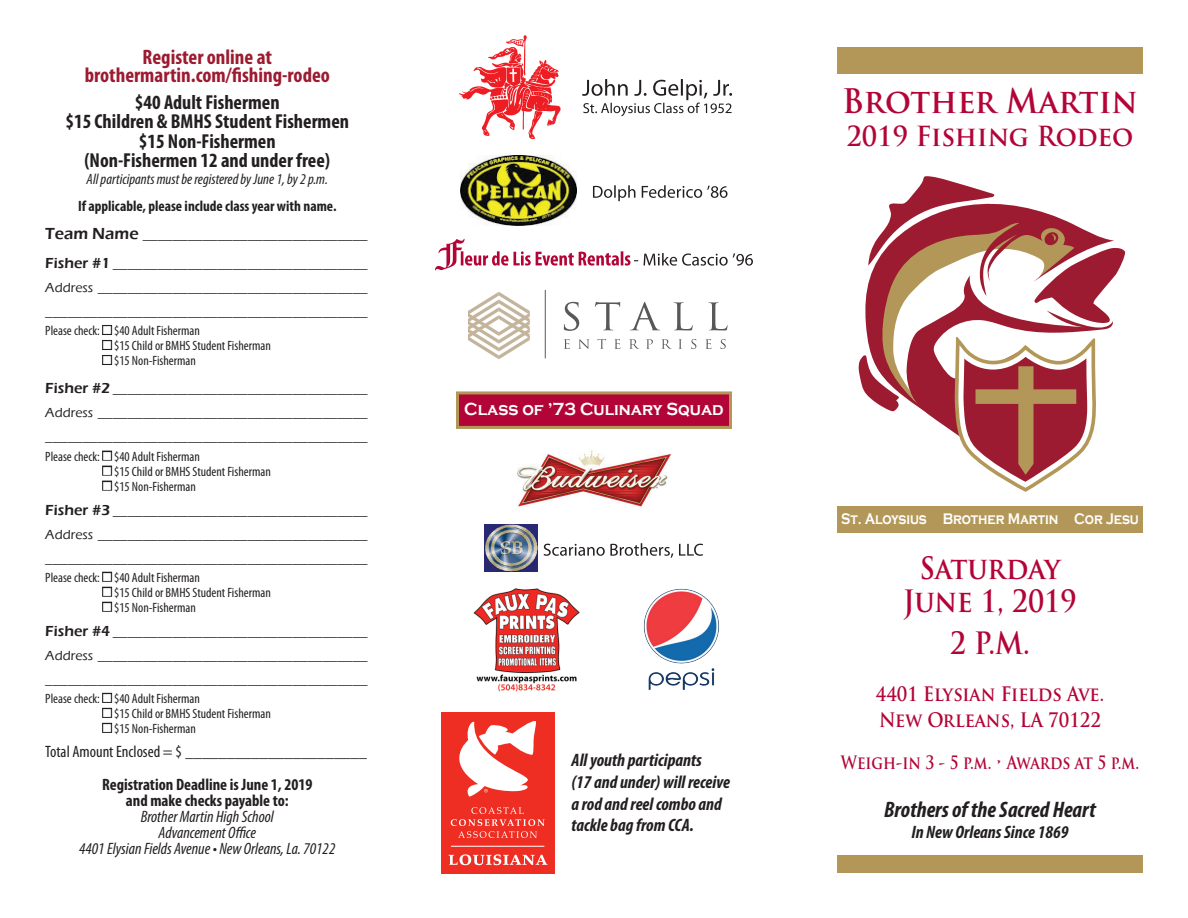
<style>
.page{position:relative;width:1188px;height:918px;background:#fff}
.page>*{position:absolute;margin:0;border:0;box-sizing:border-box;transform-origin:0 0}
.t1{font:700 33px "Trajan Pro";color:#b30437;scale:.95 1}
.t2{font:700 30px/33px "Trajan Pro";color:#b30437;text-align:center;scale:.9 1}
.t3{font:700 27px "Trajan Pro";color:#b30437;scale:.95 1}
.t4{font:italic 700 condensed 22.5px "Myriad Pro";color:#231f20}
.t5{font:700 condensed 21px/18px "Myriad Pro";color:#9c1b30;text-align:center}
.t6{font:700 condensed 20.25px/19.5px "Myriad Pro";color:#231f20;text-align:center}
.t7{font:700 19.5px/25.5px "Trajan Pro";color:#b30437;scale:.9 1}
.t8{font:italic 700 condensed 18px/21.6px "Myriad Pro";color:#231f20}
.t9{font:700 18px "Trajan Pro";color:#b30437;scale:.83 1}
.t10{font:700 18px "Copperplate Gothic";color:#fff;scale:.9 1}
.t11{font:italic condensed 16.5px/15.8px "Myriad Pro";color:#231f20;text-align:center}
.t12{font:700 condensed 16.5px/15.8px "Myriad Pro";color:#231f20;text-align:center}
.t13{font:condensed 16.5px "Myriad Pro";color:#231f20}
.t14{font:700 15.75px "Copperplate Gothic";letter-spacing:-.005em;color:#fff;scale:.82 1}
.t15{font:condensed 15px/24px "Myriad Pro";color:#231f20;text-align:justify}
.t16{font:italic condensed 15px "Myriad Pro";color:#231f20}
.t17{font:condensed 13.5px "Myriad Pro";color:#231f20}
.s1{font-weight:700}
.s2{font-family:"Eras ITC";font-weight:600;font-stretch:normal;font-size:16.5px}
.s3{font-family:"Eras ITC";font-weight:600;font-stretch:normal}
.s4{font-family:"Eras ITC";font-weight:500;font-stretch:normal;font-size:13.5px}
.s5{color:#fff}
</style>
<div class="page">
<div style="left:837px;top:47px;width:306px;height:27px;background:#b39758"></div>
<div style="left:837px;top:855px;width:306px;height:18px;background:#b39758"></div>
<div style="left:837px;top:506px;width:306px;height:27px;background:#b39758"></div>
<svg style="left:435px;top:239px;width:318px;height:31px"></svg>
<img style="left:517px;top:450px;width:154px;height:57px">
<img style="left:643px;top:588px;width:76px;height:102px">
<svg style="left:593px;top:185px;width:135px;height:16px"></svg>
<img style="left:460px;top:155px;width:117px;height:70px">
<svg style="left:582px;top:79px;width:150px;height:37px"></svg>
<img style="left:459px;top:35px;width:102px;height:105px">
<img style="left:473px;top:588px;width:107px;height:104px">
<svg style="left:544px;top:543px;width:159px;height:15px"></svg>
<img style="left:485px;top:524px;width:52px;height:48px">
<svg style="left:456px;top:391px;width:276px;height:38px;background:#b3213f"></svg>
<div style="left:441px;top:712px;width:113px;height:162px;background:#ee2e22"></div>
<svg style="left:451px;top:807px;width:94px;height:31px"></svg>
<svg style="left:459px;top:721px;width:77px;height:76px"></svg>
<svg style="left:449px;top:854px;width:98px;height:11px"></svg>
<hr style="left:451px;top:846px;width:93px;height:1px;background:#fff">
<svg style="left:564px;top:339px;width:6px;height:10px"></svg>
<svg style="left:578px;top:339px;width:11px;height:10px"></svg>
<svg style="left:597px;top:339px;width:9px;height:10px"></svg>
<svg style="left:614px;top:339px;width:6px;height:10px"></svg>
<svg style="left:629px;top:339px;width:11px;height:10px"></svg>
<svg style="left:646px;top:339px;width:7px;height:10px"></svg>
<svg style="left:662px;top:339px;width:10px;height:10px"></svg>
<svg style="left:679px;top:339px;width:3px;height:10px"></svg>
<svg style="left:691px;top:339px;width:5px;height:10px"></svg>
<svg style="left:705px;top:339px;width:6px;height:10px"></svg>
<svg style="left:720px;top:339px;width:6px;height:10px"></svg>
<svg style="left:564px;top:302px;width:15px;height:29px"></svg>
<svg style="left:595px;top:302px;width:25px;height:28px"></svg>
<svg style="left:630px;top:302px;width:30px;height:28px"></svg>
<svg style="left:674px;top:302px;width:19px;height:28px"></svg>
<svg style="left:709px;top:302px;width:19px;height:28px"></svg>
<svg style="left:468px;top:292px;width:62px;height:67px"></svg>
<hr style="left:545px;top:290px;width:1px;height:68px;background:#57585a">
<svg style="left:859px;top:176px;width:267px;height:316px"></svg>
<div style="left:102px;top:325px;width:10px;height:10px;border:2px solid #231f20"></div>
<div style="left:102px;top:340px;width:10px;height:10px;border:2px solid #231f20"></div>
<div style="left:102px;top:355px;width:10px;height:10px;border:2px solid #231f20"></div>
<div style="left:102px;top:451px;width:10px;height:10px;border:2px solid #231f20"></div>
<div style="left:102px;top:466px;width:10px;height:10px;border:2px solid #231f20"></div>
<div style="left:102px;top:481px;width:10px;height:10px;border:2px solid #231f20"></div>
<div style="left:102px;top:572px;width:10px;height:10px;border:2px solid #231f20"></div>
<div style="left:102px;top:587px;width:10px;height:10px;border:2px solid #231f20"></div>
<div style="left:102px;top:602px;width:10px;height:10px;border:2px solid #231f20"></div>
<div style="left:102px;top:693px;width:10px;height:10px;border:2px solid #231f20"></div>
<div style="left:102px;top:708px;width:10px;height:10px;border:2px solid #231f20"></div>
<div style="left:102px;top:723px;width:10px;height:10px;border:2px solid #231f20"></div>
<h3 class="t5" style="left:85px;top:48px;width:247px">Register online at brothermartin.com/fishing-rodeo</h3>
<h3 class="t6" style="left:65px;top:93px;width:285px">$40 Adult Fishermen<br>$15 Children &amp; BMHS Student Fishermen $15 Non-Fishermen<br>(Non-Fishermen 12 and under free)</h3>
<p class="t16" style="left:87px;top:171px;width:243px">All participants must be registered by June 1, by 2 p.m.</p>
<p class="t15" style="left:45px;top:192px;width:324px;line-height:28.5px;text-align:center"><span class="s1">If applicable, please include class year with name.<br></span><span class="s2">Team Name</span> ______________________________<br><span class="s3">Fisher #1</span> __________________________________</p>
<p class="t15" style="left:45px;top:275px;width:324px"><span class="s4">Address</span> ____________________________________ ___________________________________________</p>
<p class="t17" style="left:45px;top:323px;width:156px">Please check: <span class="s5">■</span> $40 Adult Fisherman</p>
<p class="t17" style="left:102px;top:338px;width:170px"><span class="s5">■</span> $15 Child or BMHS Student Fisherman</p>
<p class="t17" style="left:102px;top:353px;width:95px"><span class="s5">■</span> $15 Non-Fisherman</p>
<p class="t15" style="left:45px;top:377px;width:324px"><span class="s3">Fisher #2</span> __________________________________ <span class="s4">Address</span> ____________________________________ ___________________________________________</p>
<p class="t17" style="left:45px;top:449px;width:156px">Please check: <span class="s5">■</span> $40 Adult Fisherman</p>
<p class="t17" style="left:102px;top:464px;width:170px"><span class="s5">■</span> $15 Child or BMHS Student Fisherman</p>
<p class="t17" style="left:102px;top:479px;width:95px"><span class="s5">■</span> $15 Non-Fisherman</p>
<p class="t15" style="left:45px;top:498px;width:324px"><span class="s3">Fisher #3</span> __________________________________ <span class="s4">Address</span> ____________________________________ ___________________________________________</p>
<p class="t17" style="left:45px;top:570px;width:156px">Please check: <span class="s5">■</span> $40 Adult Fisherman</p>
<p class="t17" style="left:102px;top:585px;width:170px"><span class="s5">■</span> $15 Child or BMHS Student Fisherman</p>
<p class="t17" style="left:102px;top:600px;width:95px"><span class="s5">■</span> $15 Non-Fisherman</p>
<p class="t15" style="left:45px;top:619px;width:324px"><span class="s3">Fisher #4</span> __________________________________ <span class="s4">Address</span> ____________________________________ ___________________________________________</p>
<p class="t17" style="left:45px;top:691px;width:156px">Please check: <span class="s5">■</span> $40 Adult Fisherman</p>
<p class="t17" style="left:102px;top:706px;width:170px"><span class="s5">■</span> $15 Child or BMHS Student Fisherman</p>
<p class="t17" style="left:102px;top:721px;width:95px"><span class="s5">■</span> $15 Non-Fisherman</p>
<p class="t13" style="left:45px;top:742px;width:323px">Total Amount Enclosed = $ ______________________</p>
<p class="t12" style="left:102px;top:777px;width:212px">Registration Deadline is June 1, 2019 and make checks payable to:</p>
<p class="t11" style="left:79px;top:809px;width:258px">Brother Martin High School<br>Advancement Office<br>4401 Elysian Fields Avenue • New Orleans, La. 70122</p>
<p class="t10" style="left:464px;top:399px;width:290px">Class of ’73 Culinary Squad</p>
<p class="t8" style="left:572px;top:750px;width:160px">All youth participants<br>(17 and under) will receive a rod and reel combo and tackle bag from CCA.</p>
<h1 class="t1" style="left:842px;top:81px;width:313px">Brother Martin</h1>
<h3 class="t3" style="left:847px;top:120px;width:304px">2019 Fishing Rodeo</h3>
<p class="t14" style="left:841px;top:510px;width:364px">St. Aloysius Brother Martin Cor Jesu</p>
<h2 class="t2" style="left:903px;top:552px;width:194px">Saturday<br>June 1, 2019</h2>
<h2 class="t2" style="left:950px;top:627px;width:91px">2 P.M.</h2>
<h3 class="t7" style="left:876px;top:681px;width:255px">4401 Elysian Fields Ave.<br>New Orleans, LA 70122</h3>
<p class="t9" style="left:841px;top:751px;width:361px">Weigh-in 3 - 5 p.m. • Awards at 5 p.m.</p>
<h3 class="t4" style="left:884px;top:797px;width:213px">Brothers of the Sacred Heart</h3>
<p class="t8" style="left:911px;top:821px;width:159px">In New Orleans Since 1869</p>
</div>
